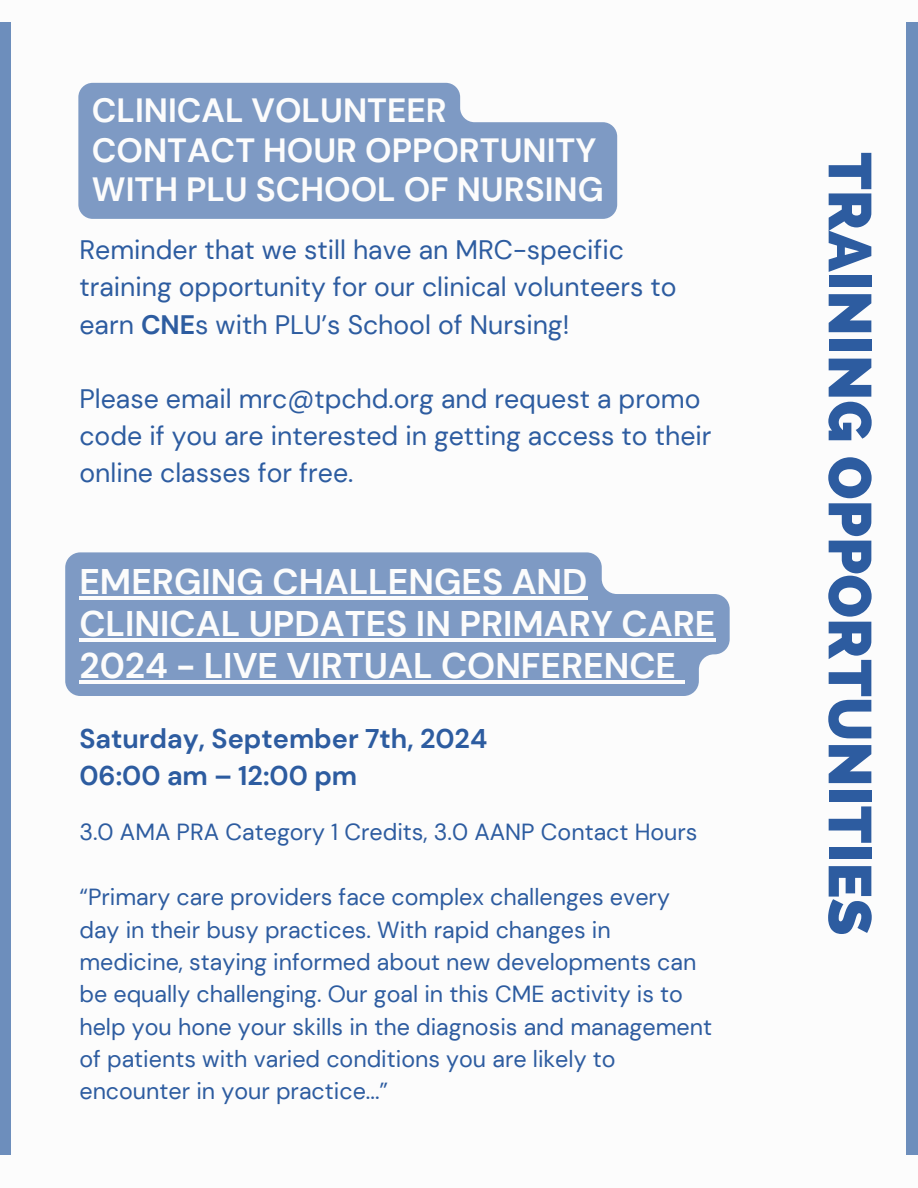
<style>
.page{position:relative;width:918px;height:1188px;background:#fff}
.page>*{position:absolute;margin:0;border:0;box-sizing:border-box;transform-origin:0 0}
.t1{font:800 60.15px "Raleway";color:#2d5ca0}
.t2{font:700 35.55px/41.5px "DM Sans";color:#fcfcfc}
.t3{font:700 33.6px/39.3px "DM Sans";color:#fcfcfc}
.t4{font:700 27px/36.8px "DM Sans";color:#2d5ca0}
.t5{font:26.7px/37.2px "DM Sans";color:#2d5ca0}
.t6{font:23.25px/32.4px "DM Sans";color:#2d5ca0}
.s1{font-weight:700}
</style>
<div class="page">
<div style="left:906px;top:22px;width:12px;height:1133px;background:#6d8ebc"></div>
<div style="left:0;top:22px;width:11px;height:1133px;background:#6d8ebc"></div>
<svg style="left:78px;top:83px;width:539px;height:136px;fill:#7e9ac4"></svg>
<svg style="left:65px;top:552px;width:665px;height:144px;fill:#7e9ac4"></svg>
<hr style="left:79px;top:597px;width:509px;height:3px;background:#fcfcfc">
<hr style="left:79px;top:638px;width:636px;height:4px;background:#fcfcfc">
<hr style="left:79px;top:680px;width:597px;height:3px;background:#fcfcfc">
<svg style="left:676px;top:680px;width:9px;height:3px"></svg>
<h3 class="t3" style="left:92px;top:91px;width:513px">CLINICAL VOLUNTEER<br>CONTACT HOUR OPPORTUNITY<br>WITH PLU SCHOOL OF NURSING</h3>
<h2 class="t5" style="left:79px;top:232px;width:599px">Reminder that we still have an MRC-specific training opportunity for our clinical volunteers to earn <span class="s1">CNE</span>s with PLU’s School of Nursing!</h2>
<h4 class="t5" style="left:79px;top:380px;width:634px">Please email mrc@tpchd.org and request a promo code if you are interested in getting access to their online classes for free.</h4>
<h2 class="t2" style="left:79px;top:561px;width:638px">EMERGING CHALLENGES AND<br>CLINICAL UPDATES IN PRIMARY CARE<br>2024 - LIVE VIRTUAL CONFERENCE</h2>
<p class="t4" style="left:79px;top:721px;width:409px">Saturday, September 7th, 2024<br>06:00 am – 12:00 pm</p>
<h2 class="t6" style="left:79px;top:816px;width:620px">3.0 AMA PRA Category 1 Credits, 3.0 AANP Contact Hours</h2>
<h3 class="t6" style="left:79px;top:881px;width:634px">“Primary care providers face complex challenges every day in their busy practices. With rapid changes in medicine, staying informed about new developments can be equally challenging. Our goal in this CME activity is to help you hone your skills in the diagnosis and management of patients with varied conditions you are likely to encounter in your practice...”</h3>
<h4 class="t1" style="left:885px;top:152px;width:785px;rotate:90deg">TRAINING OPPORTUNITIES</h4>
</div>
